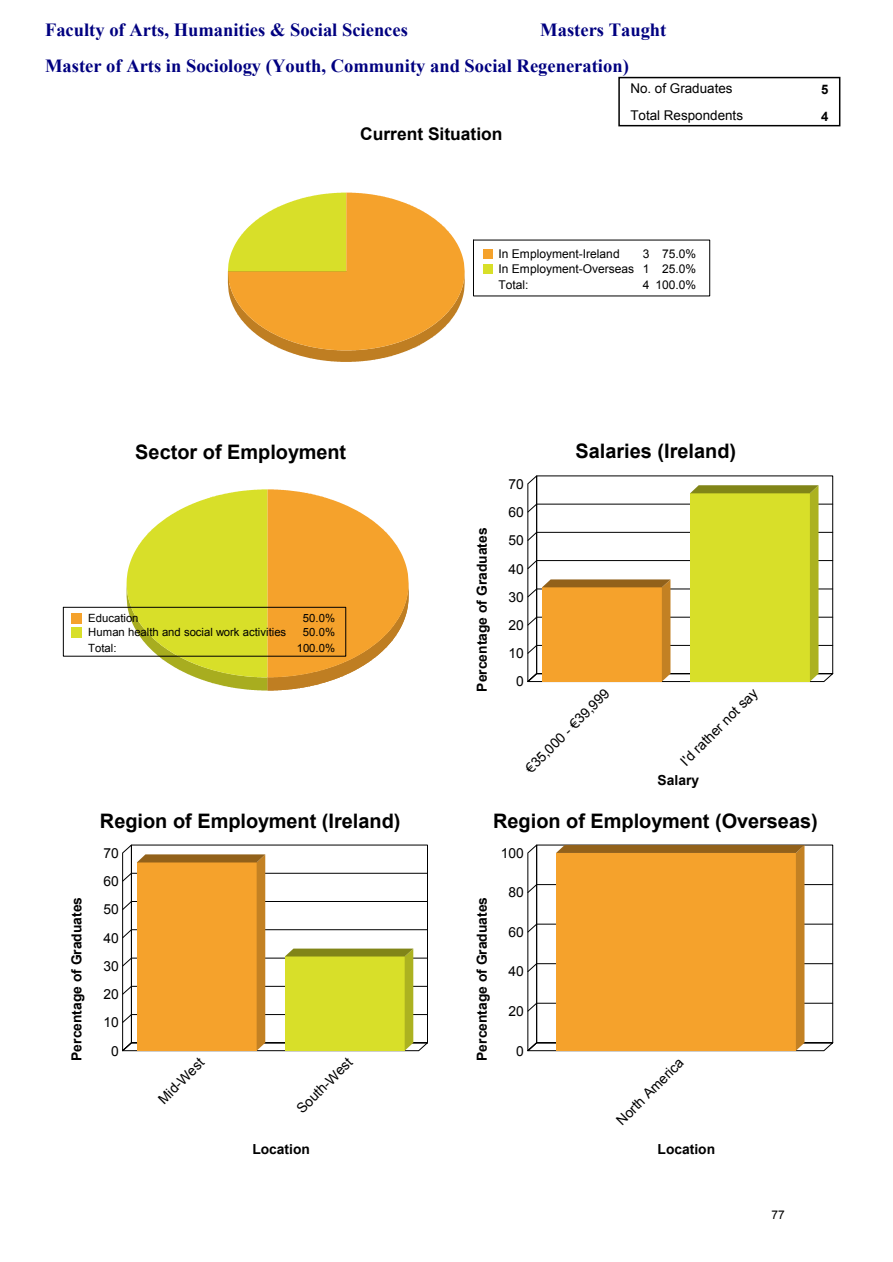
<style>
.page{position:relative;width:893px;height:1262px;background:#fff}
.page>*{position:absolute;margin:0;border:0;box-sizing:border-box;transform-origin:0 0}
.t1{font:700 19.95px "Arial";color:#000}
.t2{font:700 18.6px "Times New Roman";color:#000080}
.t3{font:700 17.4px "Arial";color:#000}
.t4{font:13.8px "Arial";color:#000}
.t5{font:700 13.8px "Arial";color:#000}
.t6{font:13.35px/27px "Arial";color:#000}
.t7{font:700 13.2px/27px "Arial";color:#000}
.t8{font:12px "Arial";color:#000}
.t9{font:11.25px "Arial";color:#000}
</style>
<div class="page">
<svg style="left:228px;top:193px;width:236px;height:169px"></svg>
<div style="left:483px;top:249px;width:9px;height:9px;background:#f5a22c"></div>
<div style="left:483px;top:264px;width:9px;height:9px;background:#d8df29"></div>
<svg style="left:127px;top:489px;width:281px;height:201px"></svg>
<div style="left:63px;top:607px;width:283px;height:49px;border:1px solid #000"></div>
<div style="left:71px;top:613px;width:10px;height:10px;background:#f5a22c"></div>
<div style="left:71px;top:627px;width:10px;height:10px;background:#d8df29"></div>
<svg style="left:527px;top:475px;width:307px;height:208px"></svg>
<svg style="left:122px;top:844px;width:306px;height:208px"></svg>
<svg style="left:527px;top:844px;width:307px;height:208px"></svg>
<div style="left:618px;top:77px;width:222px;height:49px;border:2px solid #000"></div>
<p class="t2" style="left:45px;top:19px;width:364px">Faculty of Arts, Humanities &amp; Social Sciences</p>
<p class="t2" style="left:540px;top:19px;width:128px">Masters Taught</p>
<p class="t2" style="left:45px;top:56px;width:585px">Master of Arts in Sociology (Youth, Community and Social Regeneration)</p>
<p class="t3" style="left:360px;top:124px;width:144px">Current Situation</p>
<p class="t6" style="left:630px;top:75px;width:114px">No. of Graduates<br>Total Respondents</p>
<p class="t8" style="left:498px;top:247px;width:123px">In Employment-Ireland</p>
<p class="t8" style="left:662px;top:247px;width:36px">75.0%</p>
<p class="t8" style="left:642px;top:247px;width:8px">3</p>
<p class="t8" style="left:498px;top:262px;width:137px">In Employment-Overseas</p>
<p class="t8" style="left:662px;top:262px;width:36px">25.0%</p>
<p class="t8" style="left:642px;top:262px;width:8px">1</p>
<p class="t8" style="left:498px;top:278px;width:32px">Total:</p>
<p class="t8" style="left:655px;top:278px;width:42px">100.0%</p>
<p class="t8" style="left:642px;top:278px;width:8px">4</p>
<p class="t7" style="left:821px;top:76px;width:9px">5<br>4</p>
<p class="t1" style="left:135px;top:440px;width:212px">Sector of Employment</p>
<p class="t9" style="left:88px;top:612px;width:52px">Education</p>
<p class="t9" style="left:303px;top:612px;width:34px">50.0%</p>
<p class="t9" style="left:88px;top:626px;width:199px">Human health and social work activities</p>
<p class="t9" style="left:303px;top:626px;width:34px">50.0%</p>
<p class="t9" style="left:88px;top:641px;width:30px">Total:</p>
<p class="t9" style="left:297px;top:641px;width:40px">100.0%</p>
<p class="t5" style="left:474px;top:691px;width:165px;rotate:-90deg">Percentage of Graduates</p>
<p class="t4" style="left:508px;top:476px;width:17px">70</p>
<p class="t4" style="left:508px;top:504px;width:17px">60</p>
<p class="t4" style="left:508px;top:532px;width:17px">50</p>
<p class="t4" style="left:508px;top:561px;width:17px">40</p>
<p class="t4" style="left:508px;top:589px;width:17px">30</p>
<p class="t4" style="left:508px;top:617px;width:17px">20</p>
<p class="t4" style="left:508px;top:645px;width:17px">10</p>
<p class="t1" style="left:575px;top:440px;width:162px">Salaries (Ireland)</p>
<p class="t4" style="left:516px;top:674px;width:9px">0</p>
<p class="t4" style="left:522px;top:765px;width:114px;rotate:-45deg">€35,000 - €39,999</p>
<p class="t4" style="left:677px;top:758px;width:104px;rotate:-45deg">I'd rather not say</p>
<p class="t5" style="left:657px;top:772px;width:43px">Salary</p>
<p class="t5" style="left:69px;top:1060px;width:165px;rotate:-90deg">Percentage of Graduates</p>
<p class="t1" style="left:100px;top:809px;width:302px">Region of Employment (Ireland)</p>
<p class="t4" style="left:103px;top:845px;width:17px">70</p>
<p class="t4" style="left:103px;top:873px;width:17px">60</p>
<p class="t4" style="left:103px;top:901px;width:17px">50</p>
<p class="t4" style="left:103px;top:930px;width:17px">40</p>
<p class="t4" style="left:103px;top:958px;width:17px">30</p>
<p class="t4" style="left:103px;top:986px;width:17px">20</p>
<p class="t4" style="left:103px;top:1014px;width:17px">10</p>
<p class="t4" style="left:111px;top:1043px;width:9px">0</p>
<p class="t4" style="left:155px;top:1095px;width:60px;rotate:-45deg">Mid-West</p>
<p class="t4" style="left:294px;top:1105px;width:74px;rotate:-45deg">South-West</p>
<p class="t5" style="left:252px;top:1141px;width:59px">Location</p>
<p class="t1" style="left:493px;top:809px;width:326px">Region of Employment (Overseas)</p>
<p class="t5" style="left:474px;top:1060px;width:165px;rotate:-90deg">Percentage of Graduates</p>
<p class="t4" style="left:501px;top:845px;width:25px">100</p>
<p class="t4" style="left:508px;top:885px;width:17px">80</p>
<p class="t4" style="left:508px;top:924px;width:17px">60</p>
<p class="t4" style="left:508px;top:964px;width:17px">40</p>
<p class="t4" style="left:508px;top:1003px;width:17px">20</p>
<p class="t4" style="left:516px;top:1043px;width:9px">0</p>
<p class="t4" style="left:613px;top:1117px;width:90px;rotate:-45deg">North America</p>
<p class="t5" style="left:657px;top:1141px;width:59px">Location</p>
<p class="t8" style="left:771px;top:1206px;width:15px">77</p>
</div>
